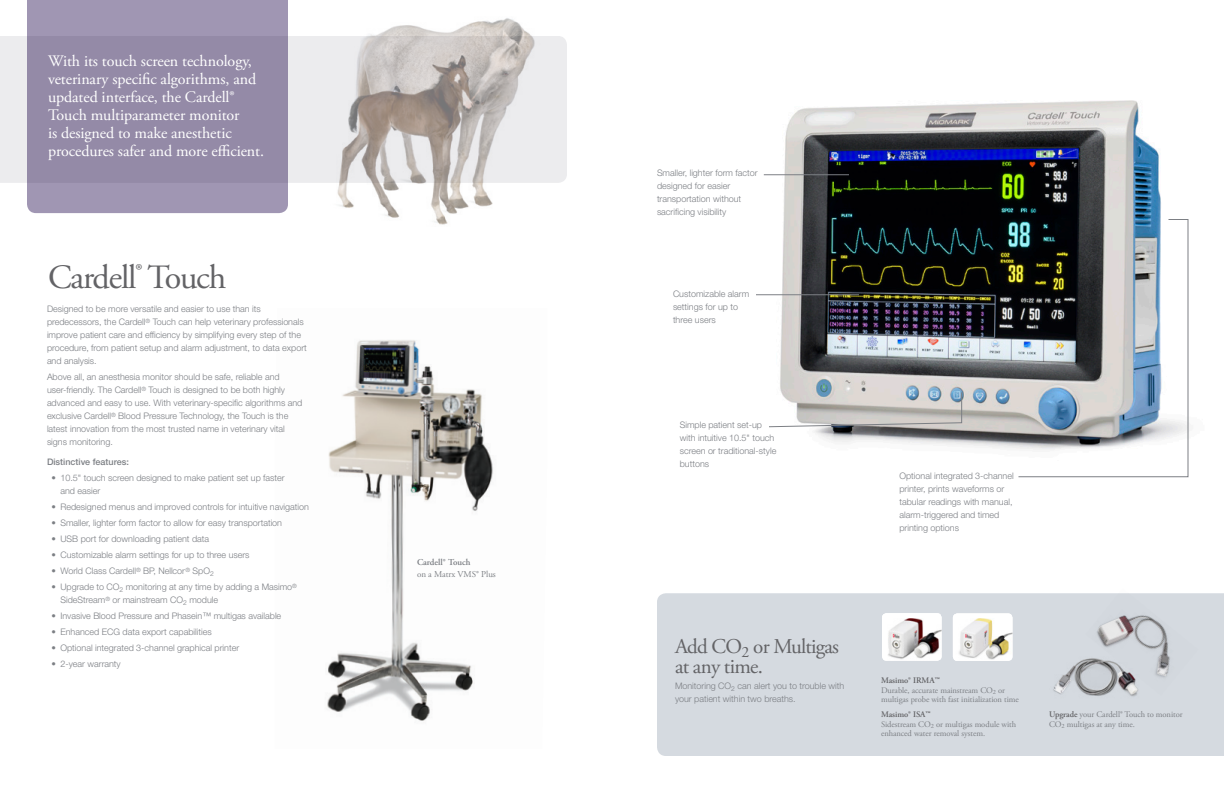
<style>
.page{position:relative;width:1224px;height:792px;background:#fff}
.page>*{position:absolute;margin:0;border:0;box-sizing:border-box;transform-origin:0 0}
.t1{font:34px "Adobe Garamond Pro";letter-spacing:-.035em;color:#636366}
.t2{font:21px/20px "Adobe Garamond Pro";letter-spacing:-.035em;color:#636366}
.Body_Copy{font:16px/18px "Adobe Garamond Pro";letter-spacing:-.005em;color:#fff}
.Body_Copy-2{font:300 9px/13px "Helvetica Neue LT Std";color:#7c7f84}
.Caption_style_2{font:300 9px/13px "Helvetica Neue LT Std";color:#7c7f84}
.Body_Copy-3{font:9px/12px "Adobe Garamond Pro";color:#7c7f84}
.Body_Copy-4{font:500 9px "Helvetica Neue LT Std";color:#7c7f84}
.Captions{font:8.5px/9.5px "Adobe Garamond Pro";letter-spacing:-.005em;color:#7c7f84}
.Captions-2{font:600 8.5px "Adobe Garamond Pro";letter-spacing:-.005em;color:#636366}
.s1{font-weight:600}
.s2{font-weight:600;color:#636366}
</style>
<div class="page">
<img style="left:756px;top:100px;width:433px;height:378px">
<img style="left:327px;top:340px;width:166px;height:381px">
<img style="left:337px;top:18px;width:195px;height:207px">
<svg style="left:0;top:36px;width:567px;height:147px;background:#d4d0cf"></svg>
<svg style="left:27px;top:0;width:261px;height:213px;background:#978daa"></svg>
<div style="left:657px;top:593px;width:567px;height:163px;background:#d5dae0"></div>
<hr style="left:764px;top:174px;width:85px;height:1px;background:#7c7f84">
<hr style="left:756px;top:294px;width:103px;height:1px;background:#7c7f84">
<svg style="left:1018px;top:219px;width:170px;height:258px"></svg>
<svg style="left:768px;top:392px;width:194px;height:35px;background:#c9c8c7"></svg>
<div style="left:1050px;top:651px;width:94px;height:56px;background:#d5dae0"></div>
<img style="left:1054px;top:659px;width:31px;height:35px">
<img style="left:1085px;top:593px;width:113px;height:103px">
<img style="left:1098px;top:617px;width:70px;height:59px">
<img style="left:882px;top:613px;width:60px;height:48px">
<img style="left:953px;top:613px;width:59px;height:48px">
<p class="Body_Copy" style="left:48px;top:52px;width:218px">With its touch screen technology, veterinary specific algorithms, and updated interface, the Cardell® Touch multiparameter monitor<br>is designed to make anesthetic procedures safer and more efficient.</p>
<h1 class="t1" style="left:48px;top:256px;width:180px">Cardell<sup>®</sup> Touch</h1>
<p class="Body_Copy-2" style="left:47px;top:303px;width:261px">Designed to be more versatile and easier to use than its predecessors, the Cardell<sup>®</sup> Touch can help veterinary professionals improve patient care and efficiency by simplifying every step of the procedure, from patient setup and alarm adjustment, to data export and analysis.</p>
<p class="Body_Copy-2" style="left:47px;top:371px;width:257px">Above all, an anesthesia monitor should be safe, reliable and user-friendly. The Cardell<sup>®</sup> Touch is designed to be both highly advanced and easy to use. With veterinary-specific algorithms and exclusive Cardell<sup>®</sup> Blood Pressure Technology, the Touch is the latest innovation from the most trusted name in veterinary vital signs monitoring.</p>
<p class="Body_Copy-4" style="left:47px;top:457px;width:83px">Distinctive features:</p>
<p class="Body_Copy-2" style="left:60px;top:472px;width:226px;text-indent:-9px">• 10.5" touch screen designed to make patient set up faster and easier</p>
<p class="Body_Copy-2" style="left:52px;top:501px;width:259px">• Redesigned menus and improved controls for intuitive navigation</p>
<p class="Body_Copy-2" style="left:52px;top:517px;width:232px">• Smaller, lighter form factor to allow for easy transportation</p>
<p class="Body_Copy-2" style="left:52px;top:533px;width:159px">• USB port for downloading patient data</p>
<p class="Body_Copy-2" style="left:52px;top:549px;width:200px">• Customizable alarm settings for up to three users</p>
<p class="Body_Copy-2" style="left:52px;top:565px;width:164px">• World Class Cardell<sup>®</sup> BP, Nellcor<sup>®</sup> SpO<sub>2</sub></p>
<p class="Body_Copy-2" style="left:60px;top:581px;width:238px;text-indent:-9px">• Upgrade to CO<sub>2</sub> monitoring at any time by adding a Masimo<sup>®<br></sup>SideStream<sup>®</sup> or mainstream CO<sub>2</sub> module</p>
<p class="Body_Copy-2" style="left:52px;top:610px;width:231px">• Invasive Blood Pressure and Phasein™ multigas available</p>
<p class="Body_Copy-2" style="left:52px;top:626px;width:162px">• Enhanced ECG data export capabilities</p>
<p class="Body_Copy-2" style="left:52px;top:642px;width:189px">• Optional integrated 3-channel graphical printer</p>
<p class="Body_Copy-2" style="left:52px;top:658px;width:71px">• 2-year warranty</p>
<p class="Body_Copy-3" style="left:417px;top:556px;width:80px"><span class="s1">Cardell® Touch<br></span>on a Matrx VMS® Plus</p>
<p class="Body_Copy-2" style="left:657px;top:167px;width:102px">Smaller, lighter form factor designed for easier transportation without sacrificing visibility</p>
<p class="Caption_style_2" style="left:673px;top:288px;width:78px">Customizable alarm settings for up to three users</p>
<p class="Caption_style_2" style="left:680px;top:419px;width:98px">Simple patient set-up with intuitive 10.5" touch screen or traditional-style buttons</p>
<p class="Caption_style_2" style="left:899px;top:470px;width:116px">Optional integrated 3-channel printer, prints waveforms or tabular readings with manual, alarm-triggered and timed printing options</p>
<p class="t2" style="left:675px;top:637px;width:166px">Add CO<sub>2</sub> or Multigas at any time.</p>
<p class="Caption_style_2" style="left:675px;top:679px;width:171px">Monitoring CO<sub>2</sub> can alert you to trouble with your patient within two breaths.</p>
<p class="Captions-2" style="left:881px;top:676px;width:60px">Masimo® IRMA™</p>
<p class="Captions" style="left:881px;top:686px;width:139px">Durable, accurate mainstream CO<sub>2</sub> or multigas probe with fast initialization time</p>
<p class="Captions-2" style="left:881px;top:710px;width:51px">Masimo® ISA™</p>
<p class="Captions" style="left:881px;top:720px;width:137px">Sidestream CO<sub>2</sub> or multigas module with enhanced water removal system.</p>
<p class="Captions" style="left:1049px;top:710px;width:135px"><span class="s2">Upgrade</span> your Cardell® Touch to monitor<br>CO<sub>2</sub> multigas at any time.</p>
</div>
